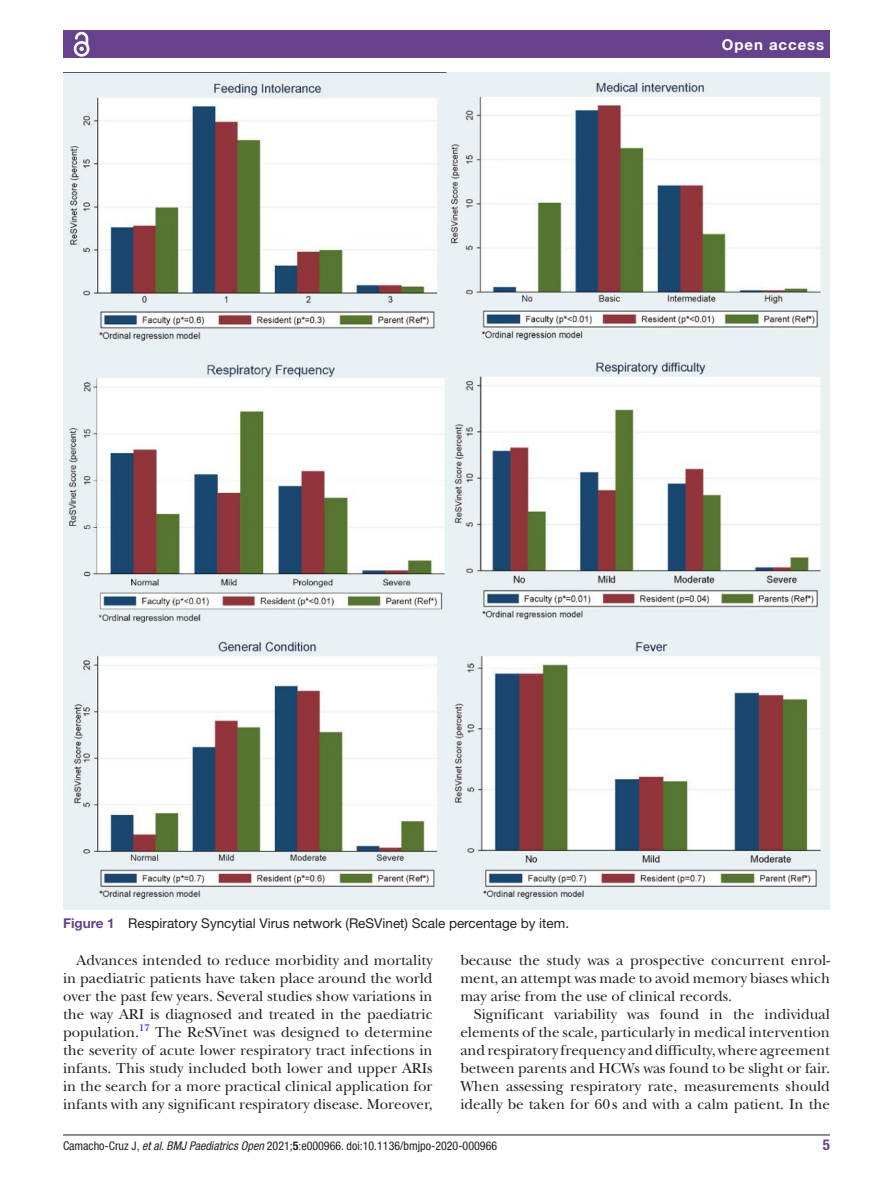
<style>
.page{position:relative;width:893px;height:1191px;background:#fff}
.page>*{position:absolute;margin:0;border:0;box-sizing:border-box;transform-origin:0 0}
.t1{font:15px/18px "New Baskerville";color:#231f20;text-align:justify}
.t2{font:700 15px "Helvetica Neue LT Std";letter-spacing:.065em;color:#fff}
.t3{font:700 condensed 15px "Helvetica Neue LT Std";color:#66428c}
.t4{font:13.5px "Helvetica Neue LT Std";color:#231f20}
.t5{font:condensed 12px "Helvetica Neue LT Std";color:#231f20}
.t6{font:9.9px "New Baskerville";color:#00f}
.s1{font-weight:700;color:#66428c}
.s2{font-style:italic}
.s3{font-weight:700}
</style>
<div class="page">
<hr style="left:63px;top:1134px;width:767px;height:1px;background:#231f20">
<div style="left:63px;top:31px;width:767px;height:27px;background:#66428c"></div>
<svg style="left:73px;top:31px;width:17px;height:26px"></svg>
<img style="left:63px;top:73px;width:767px;height:837px">
<p class="t2" style="left:722px;top:35px;width:104px">Open access</p>
<p class="t4" style="left:63px;top:915px;width:508px"><span class="s1">Figure 1</span> Respiratory Syncytial Virus network (ReSVinet) Scale percentage by item.</p>
<p class="t1" style="left:63px;top:951px;width:371px;text-indent:14px">Advances intended to reduce morbidity and mortality in paediatric patients have taken place around the world over the past few years. Several studies show variations in the way ARI is diagnosed and treated in the paediatric population.</p>
<p class="t6" style="left:139px;top:1021px;width:12px">17</p>
<p class="t1" style="left:63px;top:1023px;width:371px;text-indent:92px">The ReSVinet was designed to determine the severity of acute lower respiratory tract infections in infants. This study included both lower and upper ARIs in the search for a more practical clinical application for infants with any significant respiratory disease. Moreover,</p>
<p class="t1" style="left:460px;top:951px;width:371px">because the study was a prospective concurrent enrol&shy;ment, an attempt was made to avoid memory biases which may arise from the use of clinical records.</p>
<p class="t1" style="left:460px;top:1005px;width:371px;text-indent:14px">Significant variability was found in the individual elements of the scale, particularly in medical intervention and respiratory frequency and difficulty, where agreement between parents and HCWs was found to be slight or fair.<br>When assessing respiratory rate, measurements should ideally be taken for 60s and with a calm patient. In the</p>
<p class="t5" style="left:63px;top:1138px;width:436px">Camacho-Cruz J, <span class="s2">et al</span>. <span class="s2">BMJ Paediatrics Open</span> 2021;<span class="s3">5</span>:e000966. doi:10.1136/bmjpo-2020-000966</p>
<p class="t3" style="left:823px;top:1135px;width:9px">5</p>
</div>
